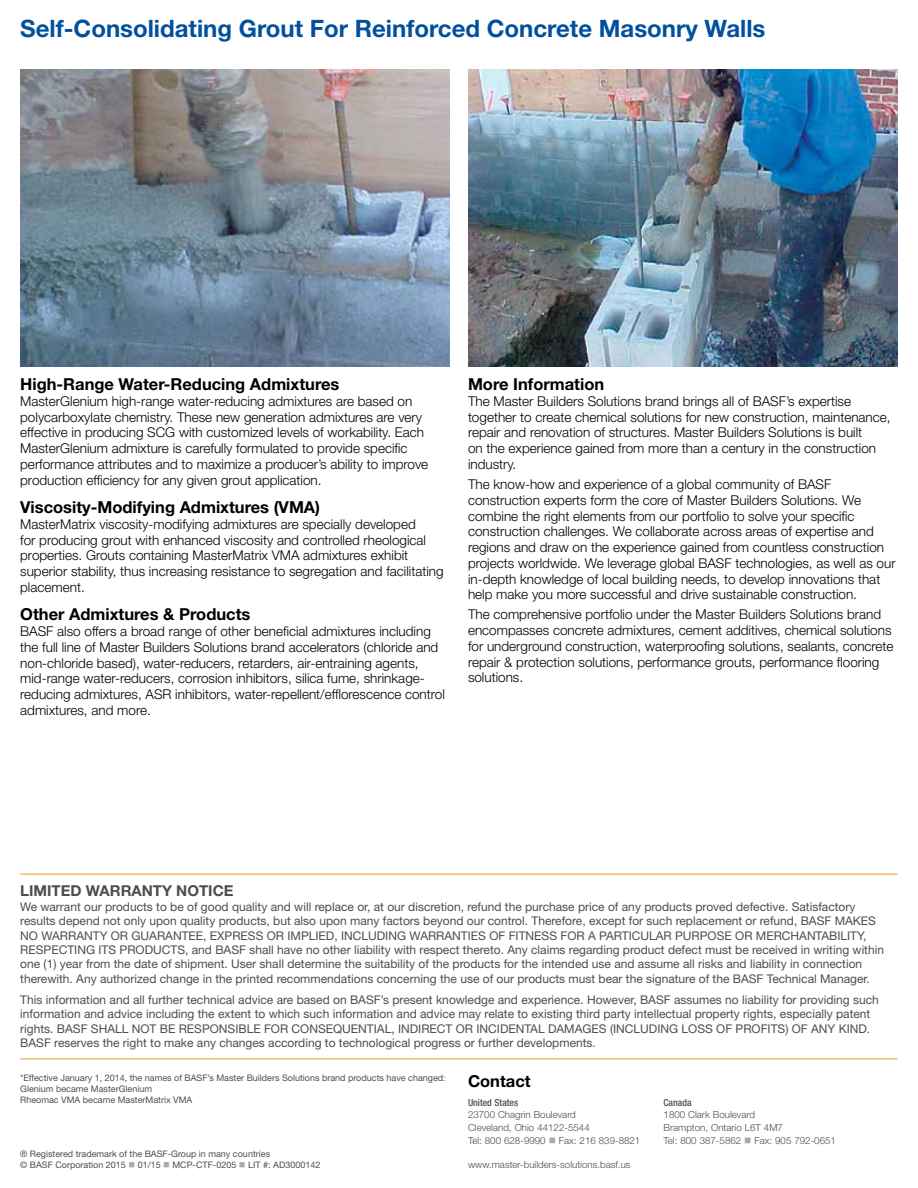
<style>
.page{position:relative;width:918px;height:1188px;background:#fff}
.page>*{position:absolute;margin:0;border:0;box-sizing:border-box;transform-origin:0 0}
.Page_2_Title{font:700 24px "Helvetica Neue LT Std";color:#00509e}
.Section_Header{font:700 16.5px "Helvetica Neue LT Std";color:#000}
.Limited_Warranty_Hea{font:700 15px "Helvetica Neue LT Std";color:#4d4d4f}
.Text{font:300 13.5px/15.8px "Helvetica Neue LT Std";color:#000}
.Limited_Warranty{font:12px/14.4px "Helvetica Neue LT Std";color:#4d4d4f}
.Address{font:300 9.75px/12.8px "Helvetica Neue LT Std";color:#4d4d4f}
.US_CANADA{font:500 condensed 9.75px "Helvetica Neue LT Std";color:#4d4d4f}
.Fine_Print{font:9px/10.8px "Helvetica Neue LT Std";color:#4d4d4f}
.s1{color:#a7a9ac}
</style>
<div class="page">
<img style="left:20px;top:69px;width:430px;height:297px">
<img style="left:468px;top:69px;width:430px;height:297px">
<hr style="left:20px;top:874px;width:878px;height:1px;background:#f8991d">
<hr style="left:20px;top:1059px;width:878px;height:1px;background:#f8991d">
<p class="Page_2_Title" style="left:20px;top:14px;width:747px">Self-Consolidating Grout For Reinforced Concrete Masonry Walls</p>
<p class="Section_Header" style="left:20px;top:374px;width:321px">High-Range Water-Reducing Admixtures</p>
<p class="Text" style="left:20px;top:393px;width:410px">MasterGlenium high-range water-reducing admixtures are based on polycarboxylate chemistry. These new generation admixtures are very effective in producing SCG with customized levels of workability. Each MasterGlenium admixture is carefully formulated to provide specific performance attributes and to maximize a producer’s ability to improve production efficiency for any given grout application.</p>
<p class="Section_Header" style="left:20px;top:497px;width:301px">Viscosity-Modifying Admixtures (VMA)</p>
<p class="Text" style="left:20px;top:516px;width:425px">MasterMatrix viscosity-modifying admixtures are specially developed<br>for producing grout with enhanced viscosity and controlled rheological properties. Grouts containing MasterMatrix VMA admixtures exhibit superior stability, thus increasing resistance to segregation and facilitating placement.</p>
<p class="Section_Header" style="left:20px;top:604px;width:232px">Other Admixtures &amp; Products</p>
<p class="Text" style="left:20px;top:623px;width:426px">BASF also offers a broad range of other beneficial admixtures including the full line of Master Builders Solutions brand accelerators (chloride and non-chloride based), water-reducers, retarders, air-entraining agents, mid-range water-reducers, corrosion inhibitors, silica fume, shrinkage&shy;reducing admixtures, ASR inhibitors, water-repellent/efflorescence control admixtures, and more.</p>
<p class="Section_Header" style="left:468px;top:374px;width:138px">More Information</p>
<p class="Text" style="left:468px;top:393px;width:424px">The Master Builders Solutions brand brings all of BASF’s expertise together to create chemical solutions for new construction, maintenance, repair and renovation of structures. Master Builders Solutions is built<br>on the experience gained from more than a century in the construction industry.</p>
<p class="Text" style="left:468px;top:476px;width:429px">The know-how and experience of a global community of BASF construction experts form the core of Master Builders Solutions. We combine the right elements from our portfolio to solve your specific construction challenges. We collaborate across areas of expertise and regions and draw on the experience gained from countless construction projects worldwide. We leverage global BASF technologies, as well as our in-depth knowledge of local building needs, to develop innovations that help make you more successful and drive sustainable construction.</p>
<p class="Text" style="left:468px;top:606px;width:427px">The comprehensive portfolio under the Master Builders Solutions brand encompasses concrete admixtures, cement additives, chemical solutions for underground construction, waterproofing solutions, sealants, concrete repair &amp; protection solutions, performance grouts, performance flooring solutions.</p>
<p class="Limited_Warranty_Hea" style="left:20px;top:882px;width:215px">LIMITED WARRANTY NOTICE</p>
<p class="Limited_Warranty" style="left:20px;top:899px;width:865px">We warrant our products to be of good quality and will replace or, at our discretion, refund the purchase price of any products proved defective. Satisfactory results depend not only upon quality products, but also upon many factors beyond our control. Therefore, except for such replacement or refund, BASF MAKES NO WARRANTY OR GUARANTEE, EXPRESS OR IMPLIED, INCLUDING WARRANTIES OF FITNESS FOR A PARTICULAR PURPOSE OR MERCHANTABILITY, RESPECTING ITS PRODUCTS, and BASF shall have no other liability with respect thereto. Any claims regarding product defect must be received in writing within one (1) year from the date of shipment. User shall determine the suitability of the products for the intended use and assume all risks and liability in connection therewith. Any authorized change in the printed recommendations concerning the use of our products must bear the signature of the BASF Technical Manager.</p>
<p class="Limited_Warranty" style="left:20px;top:992px;width:860px">This information and all further technical advice are based on BASF’s present knowledge and experience. However, BASF assumes no liability for providing such information and advice including the extent to which such information and advice may relate to existing third party intellectual property rights, especially patent rights. BASF SHALL NOT BE RESPONSIBLE FOR CONSEQUENTIAL, INDIRECT OR INCIDENTAL DAMAGES (INCLUDING LOSS OF PROFITS) OF ANY KIND.<br>BASF reserves the right to make any changes according to technological progress or further developments.</p>
<p class="Fine_Print" style="left:20px;top:1072px;width:427px">*Effective January 1, 2014, the names of BASF’s Master Builders Solutions brand products have changed:<br>Glenium became MasterGlenium<br>Rheomac VMA became MasterMatrix VMA</p>
<p class="Section_Header" style="left:468px;top:1070px;width:64px">Contact</p>
<p class="US_CANADA" style="left:468px;top:1096px;width:52px">United States</p>
<p class="Address" style="left:468px;top:1108px;width:174px">23700 Chagrin Boulevard<br>Cleveland, Ohio 44122-5544<br>Tel: 800 628-9990 <span class="s1">■</span> Fax: 216 839-8821</p>
<p class="US_CANADA" style="left:664px;top:1096px;width:29px">Canada</p>
<p class="Address" style="left:664px;top:1108px;width:174px">1800 Clark Boulevard<br>Brampton, Ontario L6T 4M7<br>Tel: 800 387-5862 <span class="s1">■</span> Fax: 905 792-0651</p>
<p class="Fine_Print" style="left:20px;top:1148px;width:302px">® Registered trademark of the BASF-Group in many countries<br>© BASF Corporation 2015 <span class="s1">■</span> 01/15 <span class="s1">■</span> MCP-CTF-0205 <span class="s1">■</span> LIT #: AD3000142</p>
<p class="Address" style="left:468px;top:1158px;width:164px">www.master-builders-solutions.basf.us</p>
</div>
